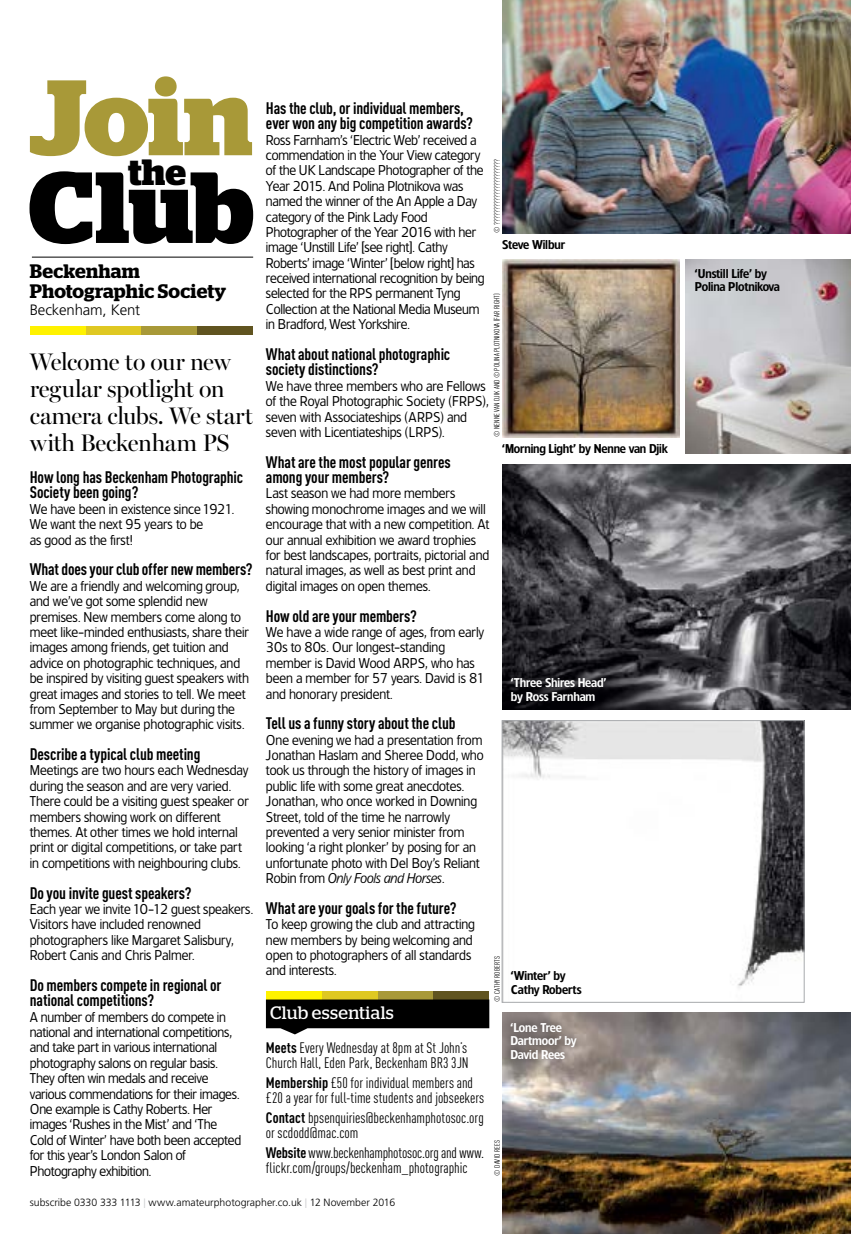
<style>
.page{position:relative;width:851px;height:1234px;background:#fff}
.page>*{position:absolute;margin:0;border:0;box-sizing:border-box;transform-origin:0 0}
.t1{font:700 106.95px "Stag";color:#a89938}
.t2{font:700 100.65px "Stag";color:#000}
.t3{font:700 36.45px "Stag";color:#000}
.t4{font:24px/27px "Miller Banner";letter-spacing:-.02em;color:#000}
.t5{font:600 19.5px/19.5px "Stag";letter-spacing:.005em;color:#000}
.t6{font:18px "Stag";letter-spacing:.02em;color:#fff}
.t7{font:700 16.5px/15.5px "DIN Cond";letter-spacing:-.01em;color:#000}
.t8{font:15px/15.3px "DIN Cond";color:#000}
.t9{font:300 15px "Frutiger";letter-spacing:-.01em;color:#000}
.t10{font:13.5px/15.5px "TF Forever Two";letter-spacing:-.005em;color:#000}
.t11{font:600 12px/13.5px "TF Forever Two";letter-spacing:-.01em;color:#000}
.t12{font:600 12px/13.5px "TF Forever Two";letter-spacing:-.01em;color:#fff}
.t13{font:300 10.5px "Frutiger";color:#000}
.t14{font:7.5px "DIN Cond";letter-spacing:.02em;color:#000}
.s1{font-style:italic}
.s2{font-weight:700}
.s3{font-size:13.65px;color:#c7c8ca}
</style>
<div class="page">
<img style="left:502px;top:0;width:348px;height:233px">
<img style="left:685px;top:259px;width:165px;height:194px">
<div style="left:30px;top:326px;width:56px;height:8px;background:#fff200"></div>
<div style="left:86px;top:326px;width:55px;height:8px;background:#dfc822"></div>
<div style="left:141px;top:326px;width:56px;height:8px;background:#a89938"></div>
<div style="left:197px;top:326px;width:56px;height:8px;background:#605420"></div>
<img style="left:502px;top:464px;width:348px;height:245px">
<img style="left:502px;top:260px;width:177px;height:177px">
<hr style="left:32px;top:257px;width:221px;height:1px;background:#000">
<img style="left:502px;top:1012px;width:348px;height:221px">
<img style="left:504px;top:722px;width:298px;height:266px">
<div style="left:502px;top:720px;width:302px;height:282px;border:1px solid #a7a9ac"></div>
<div style="left:502px;top:1014px;width:82px;height:51px;background:#000;opacity:.5"></div>
<div style="left:502px;top:670px;width:111px;height:40px;background:#000;opacity:.5"></div>
<div style="left:266px;top:990px;width:56px;height:9px;background:#fff200"></div>
<div style="left:322px;top:990px;width:55px;height:9px;background:#dfc822"></div>
<div style="left:377px;top:990px;width:56px;height:9px;background:#a89938"></div>
<div style="left:433px;top:990px;width:56px;height:9px;background:#605420"></div>
<svg style="left:266px;top:999px;width:223px;height:35px;background:#292927"></svg>
<h1 class="t1" style="left:29px;top:55px;width:225px">Join</h1>
<h3 class="t3" style="left:128px;top:150px;width:59px">the</h3>
<h2 class="t2" style="left:28px;top:149px;width:227px">Club</h2>
<h3 class="t5" style="left:30px;top:261px;width:198px">Beckenham<br>Photographic Society</h3>
<p class="t9" style="left:30px;top:301px;width:112px">Beckenham, Kent</p>
<h3 class="t4" style="left:30px;top:348px;width:225px">Welcome to our new regular spotlight on camera clubs. We start with Beckenham PS</h3>
<p class="t7" style="left:30px;top:469px;width:215px">How long has Beckenham Photographic<br>Society been going?</p>
<p class="t10" style="left:30px;top:501px;width:206px">We have been in existence since 1921.<br>We want the next 95 years to be<br>as good as the first!</p>
<p class="t7" style="left:30px;top:561px;width:224px">What does your club offer new members?</p>
<p class="t10" style="left:30px;top:578px;width:221px">We are a friendly and welcoming group, and we’ve got some splendid new premises. New members come along to meet like-minded enthusiasts, share their images among friends, get tuition and advice on photographic techniques, and be inspired by visiting guest speakers with great images and stories to tell. We meet from September to May but during the summer we organise photographic visits.</p>
<p class="t7" style="left:30px;top:745px;width:172px">Describe a typical club meeting</p>
<p class="t10" style="left:30px;top:762px;width:220px">Meetings are two hours each Wednesday during the season and are very varied.<br>There could be a visiting guest speaker or members showing work on different themes. At other times we hold internal print or digital competitions, or take part in competitions with neighbouring clubs.</p>
<p class="t7" style="left:30px;top:884px;width:163px">Do you invite guest speakers?</p>
<p class="t10" style="left:30px;top:900px;width:225px">Each year we invite 10-12 guest speakers.<br>Visitors have included renowned photographers like Margaret Salisbury, Robert Canis and Chris Palmer.</p>
<p class="t7" style="left:30px;top:976px;width:193px">Do members compete in regional or national competitions?</p>
<p class="t10" style="left:30px;top:1008px;width:213px">A number of members do compete in national and international competitions, and take part in various international photography salons on regular basis.<br>They often win medals and receive various commendations for their images.<br>One example is Cathy Roberts. Her images ‘Rushes in the Mist’ and ‘The Cold of Winter’ have both been accepted for this year’s London Salon of Photography exhibition.</p>
<p class="t7" style="left:266px;top:100px;width:208px">Has the club, or individual members, ever won any big competition awards?</p>
<p class="t10" style="left:266px;top:132px;width:220px">Ross Farnham’s ‘Electric Web’ received a commendation in the Your View category of the UK Landscape Photographer of the Year 2015. And Polina Plotnikova was named the winner of the An Apple a Day category of the Pink Lady Food Photographer of the Year 2016 with her image ‘Unstill Life’ [see right]. Cathy Roberts’ image ‘Winter’ [below right] has received international recognition by being selected for the RPS permanent Tyng Collection at the National Media Museum in Bradford, West Yorkshire.</p>
<p class="t7" style="left:266px;top:346px;width:186px">What about national photographic society distinctions?</p>
<p class="t10" style="left:266px;top:378px;width:224px">We have three members who are Fellows of the Royal Photographic Society (FRPS), seven with Associateships (ARPS) and seven with Licentiateships (LRPS).</p>
<p class="t7" style="left:266px;top:453px;width:186px">What are the most popular genres among your members?</p>
<p class="t10" style="left:266px;top:485px;width:225px">Last season we had more members showing monochrome images and we will encourage that with a new competition. At our annual exhibition we award trophies for best landscapes, portraits, pictorial and natural images, as well as best print and digital images on open themes.</p>
<p class="t7" style="left:266px;top:607px;width:152px">How old are your members?</p>
<p class="t10" style="left:266px;top:624px;width:220px">We have a wide range of ages, from early 30s to 80s. Our longest-standing member is David Wood ARPS, who has been a member for 57 years. David is 81 and honorary president.</p>
<p class="t7" style="left:266px;top:715px;width:191px">Tell us a funny story about the club</p>
<p class="t10" style="left:266px;top:731px;width:219px">One evening we had a presentation from Jonathan Haslam and Sheree Dodd, who took us through the history of images in public life with some great anecdotes.<br>Jonathan, who once worked in Downing Street, told of the time he narrowly prevented a very senior minister from looking ‘a right plonker’ by posing for an unfortunate photo with Del Boy’s Reliant Robin from <span class="s1">Only Fools and Horses</span>.</p>
<p class="t7" style="left:266px;top:899px;width:192px">What are your goals for the future?</p>
<p class="t10" style="left:266px;top:916px;width:210px">To keep growing the club and attracting new members by being welcoming and open to photographers of all standards and interests.</p>
<p class="t14" style="left:492px;top:233px;width:75px;rotate:-90deg">© ??????????????????????</p>
<p class="t11" style="left:502px;top:238px;width:65px">Steve Wilbur</p>
<p class="t14" style="left:492px;top:437px;width:145px;rotate:-90deg">© nenne van djik and © polina plotnikova (far right)</p>
<p class="t11" style="left:502px;top:441px;width:167px">‘Morning Light’ by Nenne van Djik</p>
<p class="t12" style="left:511px;top:675px;width:97px">‘Three Shires Head’ by Ross Farnham</p>
<p class="t14" style="left:493px;top:1001px;width:46px;rotate:-90deg">© cathy roberts</p>
<p class="t11" style="left:511px;top:968px;width:72px">‘Winter’ by<br>Cathy Roberts</p>
<h3 class="t6" style="left:270px;top:1001px;width:125px">Club essentials</h3>
<p class="t8" style="left:266px;top:1039px;width:204px"><span class="s2">Meets</span> Every Wednesday at 8pm at St John’s<br>Church Hall, Eden Park, Beckenham BR3 3JN</p>
<p class="t8" style="left:266px;top:1074px;width:220px"><span class="s2">Membership</span> £50 for individual members and £20 a year for full-time students and jobseekers</p>
<p class="t8" style="left:266px;top:1109px;width:219px"><span class="s2">Contact</span> bpsenquiries@beckenhamphotosoc.org or scdodd@mac.com</p>
<p class="t8" style="left:266px;top:1144px;width:220px"><span class="s2">Website</span> www.beckenhamphotosoc.org and www. flickr.com/groups/beckenham_photographic</p>
<p class="t14" style="left:493px;top:1175px;width:36px;rotate:-90deg">© david rees</p>
<p class="t12" style="left:510px;top:1019px;width:68px">‘Lone Tree<br>Dartmoor’ by<br>David Rees</p>
<p class="t13" style="left:30px;top:1196px;width:367px">subscribe 0330 333 1113 <span class="s3">I</span> www.amateurphotographer.co.uk <span class="s3">I</span> 12 November 2016</p>
<p class="t11" style="left:694px;top:266px;width:86px">‘Unstill Life’ by<br>Polina Plotnikova</p>
</div>
